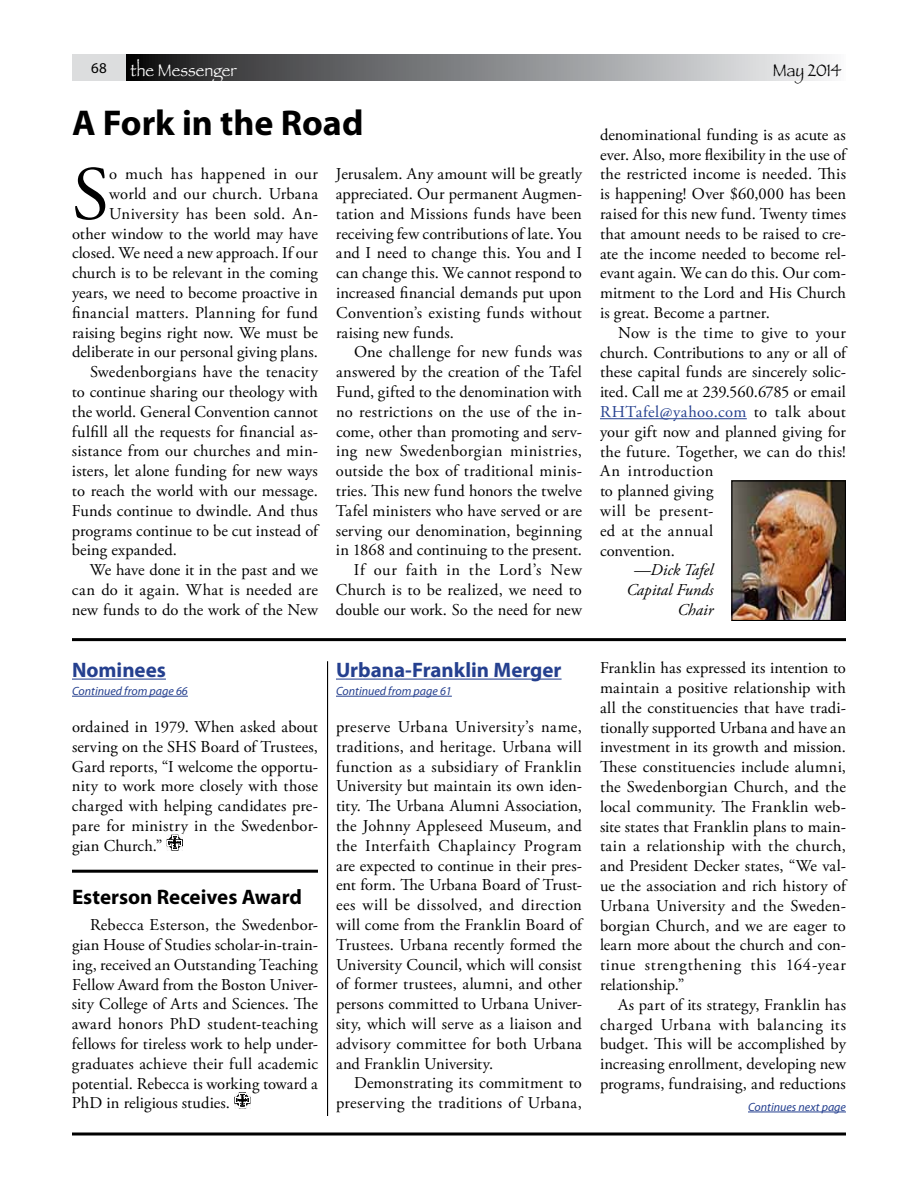
<style>
.page{position:relative;width:918px;height:1188px;background:#fff}
.page>*{position:absolute;margin:0;border:0;box-sizing:border-box;transform-origin:0 0}
.t1{font:76.2px "Adobe Garamond Pro";color:#000}
.t2{font:700 36px "Myriad Pro";color:#000}
.t3{font:700 21px "Myriad Pro";color:#25408f}
.t4{font:700 21px "Myriad Pro";color:#000}
.t5{font:18px "Papyrus";color:#fff;scale:.9 1}
.t6{font:18px "Papyrus";color:#000;scale:.9 1}
.t7{font:16.5px/19.8px "Adobe Garamond Pro";letter-spacing:.01em;color:#000;text-align:justify}
.t8{font:italic 16.5px/19.8px "Adobe Garamond Pro";color:#000;text-align:right}
.t9{font:16.5px "Adobe Garamond Pro";letter-spacing:.03em;color:#000}
.t10{font:15px "Myriad Pro";color:#000}
.t11{font:italic 12px "Myriad Pro";color:#25408f}
.s1{color:#25408f}
</style>
<div class="page">
<svg style="left:126px;top:54px;width:704px;height:27px;background:#838587"></svg>
<div style="left:72px;top:54px;width:54px;height:27px;background:#dcddde"></div>
<svg style="left:72px;top:1132px;width:774px;height:4px;background:#3f3f3f"></svg>
<hr style="left:600px;top:418px;width:147px;height:1px;background:#25408f">
<hr style="left:336px;top:679px;width:226px;height:1px;background:#25408f">
<hr style="left:336px;top:696px;width:116px;height:1px;background:#25408f">
<hr style="left:72px;top:638px;width:774px;height:3px;background:#000">
<img style="left:733px;top:482px;width:111px;height:137px">
<div style="left:731px;top:480px;width:115px;height:141px;border:1px solid #000"></div>
<hr style="left:748px;top:1112px;width:98px;height:1px;background:#25408f">
<hr style="left:327px;top:661px;width:1px;height:455px;background:#000">
<svg style="left:167px;top:835px;width:16px;height:16px"></svg>
<hr style="left:72px;top:679px;width:94px;height:1px;background:#25408f">
<hr style="left:72px;top:696px;width:116px;height:1px;background:#25408f">
<hr style="left:72px;top:870px;width:246px;height:3px;background:#000">
<svg style="left:234px;top:1092px;width:16px;height:16px"></svg>
<p class="t10" style="left:91px;top:59px;width:17px">68</p>
<p class="t5" style="left:130px;top:59px;width:119px">the Messenger</p>
<p class="t6" style="left:773px;top:59px;width:78px">May 2014</p>
<h2 class="t2" style="left:72px;top:99px;width:293px">A Fork in the Road</h2>
<h1 class="t1" style="left:72px;top:149px;width:39px">S</h1>
<p class="t9" style="left:109px;top:164px;width:210px">o much has happened in our</p>
<p class="t7" style="left:109px;top:184px;width:210px">world and our church. Urbana</p>
<p class="t7" style="left:109px;top:204px;width:210px">University has been sold. An-</p>
<p class="t7" style="left:72px;top:224px;width:247px">other window to the world may have</p>
<p class="t7" style="left:72px;top:244px;width:247px">closed. We need a new approach. If our</p>
<p class="t7" style="left:72px;top:264px;width:247px">church is to be relevant in the coming</p>
<p class="t7" style="left:72px;top:283px;width:247px">years, we need to become proactive in</p>
<p class="t7" style="left:72px;top:303px;width:247px">financial matters. Planning for fund</p>
<p class="t7" style="left:72px;top:323px;width:248px">raising begins right now. We must be</p>
<p class="t7" style="left:72px;top:343px;width:248px">deliberate in our personal giving plans.</p>
<p class="t7" style="left:90px;top:363px;width:229px">Swedenborgians have the tenacity</p>
<p class="t7" style="left:72px;top:382px;width:247px">to continue sharing our theology with</p>
<p class="t7" style="left:72px;top:402px;width:247px">the world. General Convention cannot</p>
<p class="t7" style="left:72px;top:422px;width:247px">fulfill all the requests for financial as-</p>
<p class="t7" style="left:72px;top:442px;width:247px">sistance from our churches and min-</p>
<p class="t7" style="left:72px;top:462px;width:247px">isters, let alone funding for new ways</p>
<p class="t7" style="left:72px;top:481px;width:247px">to reach the world with our message.</p>
<p class="t7" style="left:72px;top:501px;width:247px">Funds continue to dwindle. And thus</p>
<p class="t7" style="left:72px;top:521px;width:247px">programs continue to be cut instead of</p>
<p class="t7" style="left:72px;top:541px;width:106px">being expanded.</p>
<p class="t7" style="left:90px;top:561px;width:230px">We have done it in the past and we</p>
<p class="t7" style="left:72px;top:580px;width:247px">can do it again. What is needed are</p>
<p class="t7" style="left:72px;top:600px;width:247px">new funds to do the work of the New</p>
<p class="t7" style="left:336px;top:165px;width:248px">Jerusalem. Any amount will be greatly appreciated. Our permanent Augmen&shy;tation and Missions funds have been receiving few contributions of late. You and I need to change this. You and I can change this. We cannot respond to increased financial demands put upon Convention’s existing funds without raising new funds.</p>
<p class="t7" style="left:336px;top:343px;width:248px;text-align:right">One challenge for new funds was answered by the creation of the Tafel Fund, gifted to the denomination with no restrictions on the use of the in&shy;come, other than promoting and serv&shy;ing new Swedenborgian ministries, outside the box of traditional minis&shy;tries. This new fund honors the twelve Tafel ministers who have served or are serving our denomination, beginning in 1868 and continuing to the present.<br>If our faith in the Lord’s New Church is to be realized, we need to double our work. So the need for new</p>
<p class="t7" style="left:600px;top:125px;width:248px">denominational funding is as acute as ever. Also, more flexibility in the use of the restricted income is needed. This is happening! Over $60,000 has been raised for this new fund. Twenty times that amount needs to be raised to cre&shy;ate the income needed to become rel&shy;evant again. We can do this. Our com&shy;mitment to the Lord and His Church is great. Become a partner.</p>
<p class="t7" style="left:600px;top:323px;width:248px;text-align:left;text-indent:18px">Now is the time to give to your church. Contributions to any or all of these capital funds are sincerely solic&shy;ited. Call me at 239.560.6785 or email<br><span class="s1">RHTafel@yahoo.com</span> to talk about your gift now and planned giving for the future. Together, we can do this!<br>An introduction<br>to planned giving<br>will be present-<br>ed at the annual<br>convention.</p>
<p class="t8" style="left:626px;top:561px;width:88px">—Dick Tafel<br>Capital Funds<br>Chair</p>
<p class="t3" style="left:72px;top:656px;width:95px">Nominees</p>
<p class="t11" style="left:72px;top:684px;width:117px">Continued from page 66</p>
<p class="t7" style="left:72px;top:717px;width:248px">ordained in 1979. When asked about serving on the SHS Board of Trustees, Gard reports, “I welcome the opportu&shy;nity to work more closely with those charged with helping candidates pre&shy;pare for ministry in the Swedenbor&shy;gian Church.”</p>
<p class="t4" style="left:72px;top:884px;width:232px">Esterson Receives Award</p>
<p class="t7" style="left:72px;top:916px;width:248px;text-indent:18px">Rebecca Esterson, the Swedenbor&shy;gian House of Studies scholar-in-train&shy;ing, received an Outstanding Teaching Fellow Award from the Boston Univer&shy;sity College of Arts and Sciences. The award honors PhD student-teaching fellows for tireless work to help under&shy;graduates achieve their full academic potential. Rebecca is working toward a PhD in religious studies.</p>
<p class="t3" style="left:336px;top:656px;width:227px">Urbana-Franklin Merger</p>
<p class="t11" style="left:336px;top:684px;width:117px">Continued from page 61</p>
<p class="t7" style="left:336px;top:717px;width:248px">preserve Urbana University’s name, traditions, and heritage. Urbana will function as a subsidiary of Franklin University but maintain its own iden&shy;tity. The Urbana Alumni Association, the Johnny Appleseed Museum, and the Interfaith Chaplaincy Program are expected to continue in their pres&shy;ent form. The Urbana Board of Trust&shy;ees will be dissolved, and direction will come from the Franklin Board of Trustees. Urbana recently formed the University Council, which will consist of former trustees, alumni, and other persons committed to Urbana Univer&shy;sity, which will serve as a liaison and advisory committee for both Urbana and Franklin University.</p>
<p class="t7" style="left:336px;top:1074px;width:247px;text-align:right">Demonstrating its commitment to preserving the traditions of Urbana,</p>
<p class="t7" style="left:600px;top:659px;width:248px">Franklin has expressed its intention to maintain a positive relationship with all the constituencies that have tradi&shy;tionally supported Urbana and have an investment in its growth and mission.<br>These constituencies include alumni, the Swedenborgian Church, and the local community. The Franklin web&shy;site states that Franklin plans to main&shy;tain a relationship with the church, and President Decker states, “We val&shy;ue the association and rich history of Urbana University and the Sweden&shy;borgian Church, and we are eager to learn more about the church and con&shy;tinue strengthening this 164-year relationship.”</p>
<p class="t7" style="left:600px;top:995px;width:248px;text-indent:18px">As part of its strategy, Franklin has charged Urbana with balancing its budget. This will be accomplished by increasing enrollment, developing new programs, fundraising, and reductions</p>
<p class="t11" style="left:748px;top:1099px;width:99px">Continues next page</p>
</div>
